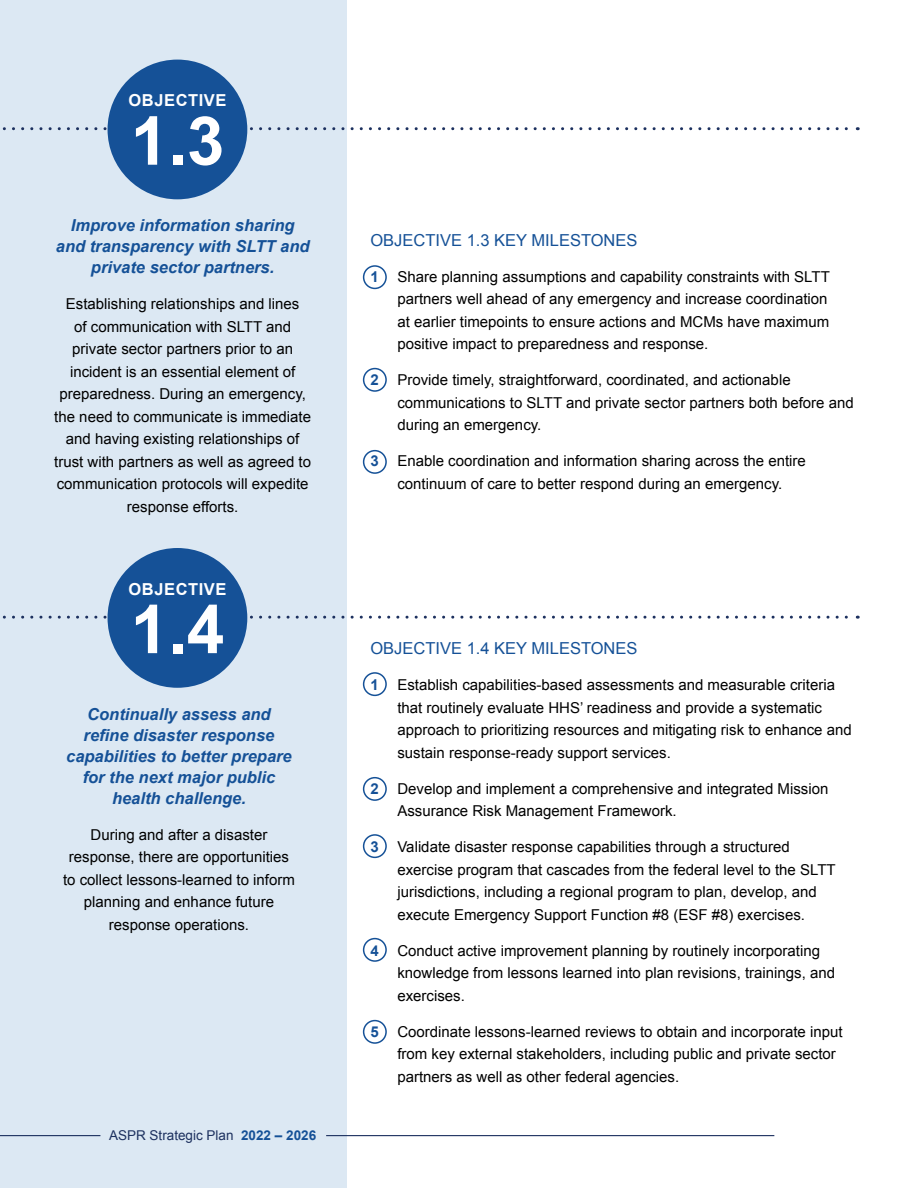
<style>
.page{position:relative;width:918px;height:1188px;background:#fff}
.page>*{position:absolute;margin:0;border:0;box-sizing:border-box;transform-origin:0 0}
.Section_Header_H4{font:700 67.5px "Arial";color:#fff}
.Section_Header_H4-2{font:italic 700 16.5px/21px "Arial";color:#155197;text-align:center}
.Section_Header_H5{font:16.5px "Arial";color:#155197}
.Section_Header_H4-3{font:700 16.5px "Arial";letter-spacing:.035em;color:#fff}
.Body_Text{font:15px/22.5px "Arial";color:#000}
.t1{font:13.5px "Arial";color:#1d315f}
.s1{font-weight:700;color:#155197}
</style>
<div class="page">
<div style="left:0;top:0;width:346px;height:1188px;background:#dce8f3"></div>
<svg style="left:2px;top:616px;width:856px;height:3px"></svg>
<div style="left:108px;top:548px;width:139px;height:140px;background:#155197;border-radius:50%"></div>
<svg style="left:2px;top:127px;width:856px;height:3px"></svg>
<div style="left:108px;top:60px;width:139px;height:139px;background:#155197;border-radius:50%"></div>
<div style="left:363px;top:265px;width:24px;height:24px;border:2px solid #155197;border-radius:50%"></div>
<div style="left:363px;top:368px;width:24px;height:24px;border:2px solid #155197;border-radius:50%"></div>
<div style="left:363px;top:450px;width:24px;height:24px;border:2px solid #155197;border-radius:50%"></div>
<div style="left:363px;top:672px;width:24px;height:24px;border:2px solid #155197;border-radius:50%"></div>
<div style="left:363px;top:777px;width:24px;height:24px;border:2px solid #155197;border-radius:50%"></div>
<div style="left:363px;top:834px;width:24px;height:24px;border:2px solid #155197;border-radius:50%"></div>
<div style="left:363px;top:938px;width:24px;height:24px;border:2px solid #155197;border-radius:50%"></div>
<div style="left:363px;top:1020px;width:24px;height:24px;border:2px solid #155197;border-radius:50%"></div>
<hr style="left:326px;top:1135px;width:448px;height:1px;background:#1d315f">
<hr style="left:0;top:1135px;width:100px;height:1px;background:#1d315f">
<h4 class="Section_Header_H4-3" style="left:128px;top:89px;width:100px">OBJECTIVE</h4>
<h4 class="Section_Header_H4" style="left:131px;top:93px;width:95px">1.3</h4>
<h4 class="Section_Header_H4-2" style="left:56px;top:216px;width:255px">Improve information sharing and transparency with SLTT and private sector partners.</h4>
<p class="Body_Text" style="left:54px;top:293px;width:258px;text-align:center">Establishing relationships and lines<br>of communication with SLTT and private sector partners prior to an incident is an essential element of preparedness. During an emergency, the need to communicate is immediate and having existing relationships of trust with partners as well as agreed to communication protocols will expedite response efforts.</p>
<h4 class="Section_Header_H4-3" style="left:128px;top:577px;width:100px">OBJECTIVE</h4>
<h4 class="Section_Header_H4" style="left:131px;top:582px;width:95px">1.4</h4>
<h4 class="Section_Header_H4-2" style="left:66px;top:704px;width:227px">Continually assess and refine disaster response capabilities to better prepare for the next major public health challenge.</h4>
<p class="Body_Text" style="left:63px;top:823px;width:233px;text-align:center">During and after a disaster response, there are opportunities to collect lessons-learned to inform planning and enhance future response operations.</p>
<p class="t1" style="left:109px;top:1126px;width:209px">ASPR Strategic Plan <span class="s1">2022 – 2026</span></p>
<h5 class="Section_Header_H5" style="left:370px;top:229px;width:269px">OBJECTIVE 1.3 KEY MILESTONES</h5>
<p class="Body_Text" style="left:397px;top:266px;width:434px;text-indent:-27px"><span class="s1">1</span> Share planning assumptions and capability constraints with SLTT partners well ahead of any emergency and increase coordination at earlier timepoints to ensure actions and MCMs have maximum positive impact to preparedness and response.</p>
<p class="Body_Text" style="left:397px;top:369px;width:458px;text-indent:-27px"><span class="s1">2</span> Provide timely, straightforward, coordinated, and actionable communications to SLTT and private sector partners both before and during an emergency.</p>
<p class="Body_Text" style="left:370px;top:450px;width:437px;text-align:center"><span class="s1">3</span> Enable coordination and information sharing across the entire continuum of care to better respond during an emergency.</p>
<h5 class="Section_Header_H5" style="left:370px;top:637px;width:269px">OBJECTIVE 1.4 KEY MILESTONES</h5>
<p class="Body_Text" style="left:397px;top:674px;width:456px;text-indent:-27px"><span class="s1">1</span> Establish capabilities-based assessments and measurable criteria that routinely evaluate HHS’ readiness and provide a systematic approach to prioritizing resources and mitigating risk to enhance and sustain response-ready support services.</p>
<p class="Body_Text" style="left:397px;top:777px;width:433px;text-indent:-27px"><span class="s1">2</span> Develop and implement a comprehensive and integrated Mission<br>Assurance Risk Management Framework.</p>
<p class="Body_Text" style="left:397px;top:836px;width:440px;text-indent:-27px"><span class="s1">3</span> Validate disaster response capabilities through a structured exercise program that cascades from the federal level to the SLTT jurisdictions, including a regional program to plan, develop, and execute Emergency Support Function #8 (ESF #8) exercises.</p>
<p class="Body_Text" style="left:397px;top:939px;width:439px;text-indent:-27px"><span class="s1">4</span> Conduct active improvement planning by routinely incorporating knowledge from lessons learned into plan revisions, trainings, and exercises.</p>
<p class="Body_Text" style="left:397px;top:1020px;width:447px;text-indent:-27px"><span class="s1">5</span> Coordinate lessons-learned reviews to obtain and incorporate input from key external stakeholders, including public and private sector partners as well as other federal agencies.</p>
</div>
